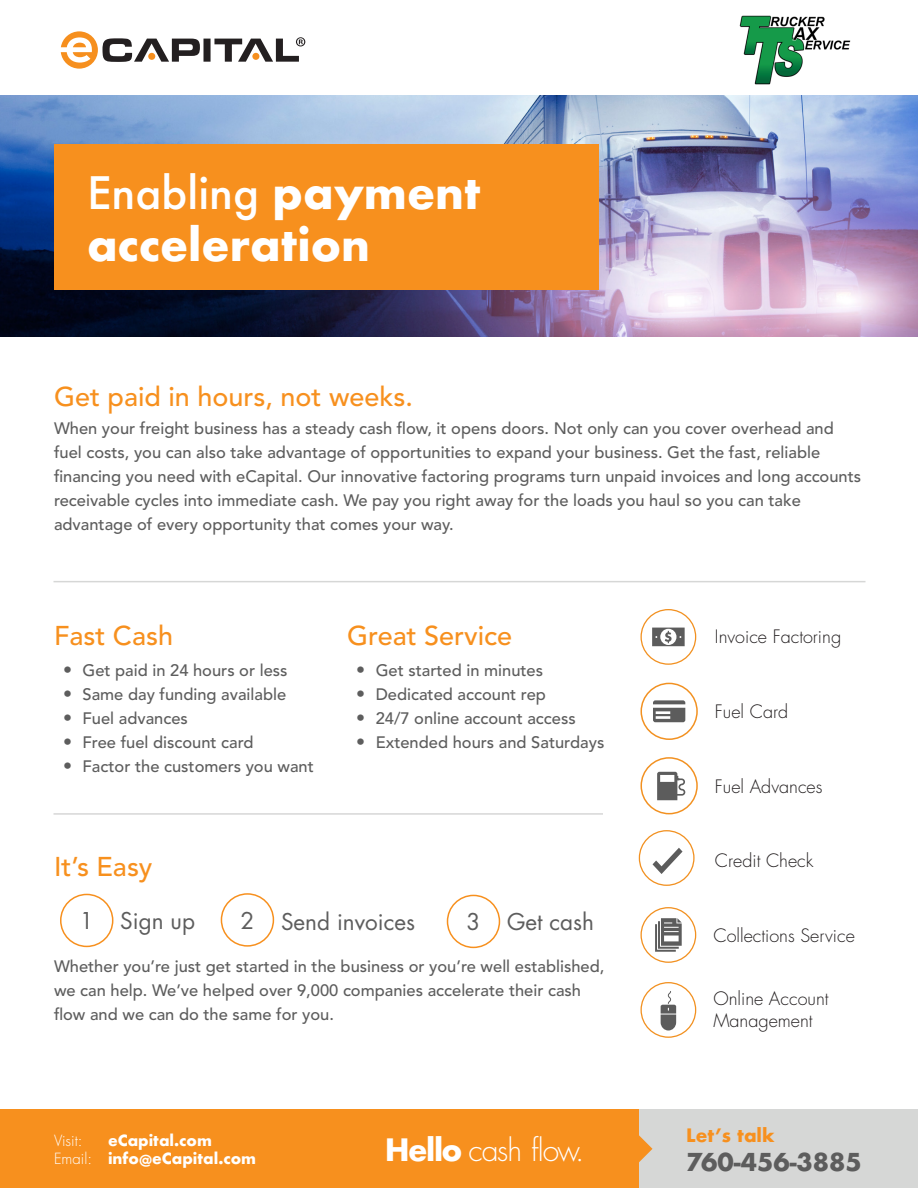
<style>
.page{position:relative;width:918px;height:1188px;background:#fff}
.page>*{position:absolute;margin:0;border:0;box-sizing:border-box;transform-origin:0 0}
.t1{font:700 43.5px/52.2px "Futura";color:#fff}
.t2{font:300 30px "Futura";letter-spacing:-.04em;color:#fff}
.t3{font:500 27px "Avenir LT Std";color:#f7901e}
.t4{font:700 24px "Futura";color:#5d5d5d}
.t5{font:22.5px "Futura";color:#5d5d5d}
.t6{font:300 18px/21.6px "Futura";color:#231f20}
.t7{font:700 18px "Futura";color:#f7901e}
.t8{font:500 16.5px/24px "Avenir LT Std";color:#5d5d5d}
.t9{font:700 15px "Futura";color:#fff}
.t10{font:300 15px "Futura";color:#fff}
.s1{font-weight:500}
.s2{font-size:18px}
.s3{font-weight:300}
.s4{font-weight:700}
</style>
<div class="page">
<div style="left:639px;top:1110px;width:279px;height:78px;background:#d6d7d6"></div>
<img style="left:0;top:95px;width:918px;height:242px">
<hr style="left:54px;top:581px;width:812px;height:1px;background:#d6d7d6">
<hr style="left:54px;top:813px;width:549px;height:2px;background:#d6d7d6">
<svg style="left:640px;top:609px;width:56px;height:56px"></svg>
<div style="left:640px;top:683px;width:58px;height:57px;border:2px solid #f29121;border-radius:50%"></div>
<svg style="left:653px;top:700px;width:32px;height:22px"></svg>
<svg style="left:639px;top:830px;width:56px;height:56px"></svg>
<svg style="left:640px;top:757px;width:58px;height:58px"></svg>
<svg style="left:640px;top:907px;width:56px;height:55px"></svg>
<svg style="left:640px;top:982px;width:56px;height:56px"></svg>
<div style="left:60px;top:894px;width:53px;height:53px;border:2px solid #f7901e;border-radius:50%"></div>
<div style="left:221px;top:893px;width:53px;height:54px;border:2px solid #f7901e;border-radius:50%"></div>
<div style="left:447px;top:895px;width:53px;height:53px;border:2px solid #f7901e;border-radius:50%"></div>
<div style="left:0;top:1110px;width:639px;height:78px;background:#f7901e"></div>
<svg style="left:639px;top:1135px;width:13px;height:27px"></svg>
<div style="left:54px;top:144px;width:544px;height:146px;background:#f7901e"></div>
<svg style="left:61px;top:31px;width:244px;height:38px"></svg>
<img style="left:740px;top:16px;width:110px;height:68px">
<p class="t1" style="left:87px;top:166px;width:395px"><span class="s1">Enabling</span> payment acceleration</p>
<p class="t3" style="left:54px;top:381px;width:361px">Get paid in hours, not weeks.</p>
<p class="t8" style="left:54px;top:417px;width:809px">When your freight business has a steady cash flow, it opens doors. Not only can you cover overhead and fuel costs, you can also take advantage of opportunities to expand your business. Get the fast, reliable financing you need with eCapital. Our innovative factoring programs turn unpaid invoices and long accounts receivable cycles into immediate cash. We pay you right away for the loads you haul so you can take advantage of every opportunity that comes your way.</p>
<p class="t3" style="left:54px;top:620px;width:121px">Fast Cash</p>
<p class="t8" style="left:63px;top:659px;width:226px"><span class="s2">•</span> Get paid in 24 hours or less</p>
<p class="t8" style="left:63px;top:683px;width:225px"><span class="s2">•</span> Same day funding available</p>
<p class="t8" style="left:63px;top:707px;width:126px"><span class="s2">•</span> Fuel advances</p>
<p class="t8" style="left:63px;top:731px;width:192px"><span class="s2">•</span> Free fuel discount card</p>
<p class="t8" style="left:63px;top:755px;width:252px"><span class="s2">•</span> Factor the customers you want</p>
<p class="t3" style="left:54px;top:851px;width:100px">It’s Easy</p>
<p class="t3" style="left:347px;top:620px;width:167px">Great Service</p>
<p class="t8" style="left:356px;top:659px;width:188px"><span class="s2">•</span> Get started in minutes</p>
<p class="t8" style="left:356px;top:683px;width:191px"><span class="s2">•</span> Dedicated account rep</p>
<p class="t8" style="left:356px;top:707px;width:221px"><span class="s2">•</span> 24/7 online account access</p>
<p class="t8" style="left:356px;top:731px;width:250px"><span class="s2">•</span> Extended hours and Saturdays</p>
<p class="t5" style="left:80px;top:905px;width:15px">1</p>
<p class="t5" style="left:120px;top:905px;width:76px">Sign up</p>
<p class="t5" style="left:241px;top:905px;width:15px">2</p>
<p class="t5" style="left:281px;top:906px;width:136px">Send invoices</p>
<p class="t5" style="left:467px;top:906px;width:15px">3</p>
<p class="t5" style="left:507px;top:906px;width:89px">Get cash</p>
<p class="t8" style="left:54px;top:955px;width:552px">Whether you’re just get started in the business or you’re well established, we can help. We’ve helped over 9,000 companies accelerate their cash flow and we can do the same for you.</p>
<p class="t10" style="left:54px;top:1131px;width:30px">Visit:</p>
<p class="t9" style="left:108px;top:1130px;width:105px">eCapital.com</p>
<p class="t9" style="left:54px;top:1148px;width:204px"><span class="s3">Email:</span> info@eCapital.com</p>
<p class="t2" style="left:385px;top:1131px;width:201px"><span class="s4">Hello</span> cash flow.</p>
<p class="t6" style="left:715px;top:626px;width:128px">Invoice Factoring</p>
<p class="t6" style="left:715px;top:701px;width:75px">Fuel Card</p>
<p class="t6" style="left:715px;top:776px;width:109px">Fuel Advances</p>
<p class="t6" style="left:715px;top:850px;width:100px">Credit Check</p>
<p class="t6" style="left:713px;top:925px;width:143px">Collections Service</p>
<p class="t6" style="left:713px;top:988px;width:117px">Online Account<br>Management</p>
<p class="t7" style="left:686px;top:1122px;width:90px">Let’s talk</p>
<p class="t4" style="left:686px;top:1144px;width:177px">760-456-3885</p>
</div>
